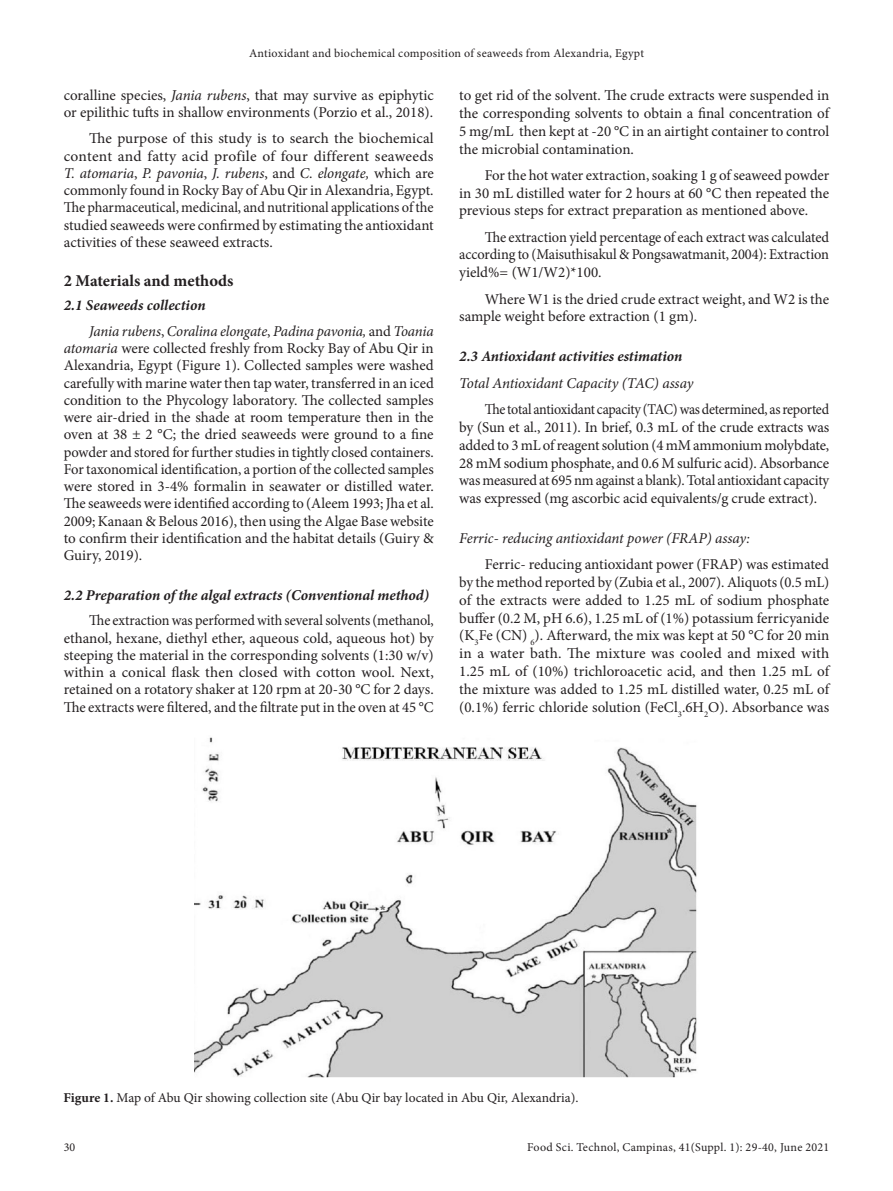
<style>
.page{position:relative;width:893px;height:1191px;background:#fff}
.page>*{position:absolute;margin:0;border:0;box-sizing:border-box;transform-origin:0 0}
.Heading1{font:700 16.5px "Minion Pro";color:#231f20}
.Paragraph{font:15px/17.2px "Minion Pro";color:#231f20;text-align:justify}
.Paragraph-2{font:15px/17.7px "Minion Pro";color:#231f20;text-align:justify;scale:.94 1}
.Paragraph-3{font:15px/17.2px "Minion Pro";color:#231f20;text-align:justify;scale:.95 1}
.Heading2{font:italic 700 15px "Minion Pro";letter-spacing:-.005em;color:#231f20}
.Heading3{font:italic 15px "Minion Pro";letter-spacing:-.005em;color:#231f20}
.Heading3Alt{font:italic 15px "Minion Pro";letter-spacing:-.01em;color:#231f20}
.Heading2Alt{font:italic 700 15px "Minion Pro";color:#231f20}
.FigureCaption{font:13.5px "Minion Pro";color:#231f20}
.t1{font:12px "Minion Pro";letter-spacing:.025em;color:#231f20}
.s1{font-style:italic}
.s2{font-weight:700}
</style>
<div class="page">
<img style="left:194px;top:737px;width:503px;height:341px">
<p class="t1" style="left:249px;top:45px;width:397px">Antioxidant and biochemical composition of seaweeds from Alexandria, Egypt</p>
<p class="Paragraph" style="left:64px;top:87px;width:371px">coralline species, <span class="s1">Jania rubens</span>, that may survive as epiphytic or epilithic tufts in shallow environments (Porzio et al., 2018).</p>
<p class="Paragraph" style="left:64px;top:130px;width:371px;text-indent:26px">The purpose of this study is to search the biochemical content and fatty acid profile of four different seaweeds <span class="s1">T. atomaria</span>, <span class="s1">P. pavonia</span>, <span class="s1">J. rubens</span>, and <span class="s1">C. elongate,</span> which are commonly found in Rocky Bay of Abu Qir in Alexandria, Egypt.<br>The pharmaceutical, medicinal, and nutritional applications of the studied seaweeds were confirmed by estimating the antioxidant activities of these seaweed extracts.</p>
<p class="Heading1" style="left:64px;top:271px;width:171px">2 Materials and methods</p>
<p class="Heading2Alt" style="left:64px;top:295px;width:143px">2.1 Seaweeds collection</p>
<p class="Paragraph" style="left:64px;top:322px;width:372px;text-indent:26px"><span class="s1">Jania rubens</span>, <span class="s1">Coralina elongate</span>, <span class="s1">Padina pavonia,</span> and <span class="s1">Toania atomaria</span> were collected freshly from Rocky Bay of Abu Qir in Alexandria, Egypt (Figure 1). Collected samples were washed carefully with marine water then tap water, transferred in an iced condition to the Phycology laboratory. The collected samples were air-dried in the shade at room temperature then in the oven at 38 ± 2 °C; the dried seaweeds were ground to a fine powder and stored for further studies in tightly closed containers.<br>For taxonomical identification, a portion of the collected samples were stored in 3-4% formalin in seawater or distilled water.<br>The seaweeds were identified according to (Aleem 1993; Jha et al.<br>2009; Kanaan &amp; Belous 2016), then using the Algae Base website to confirm their identification and the habitat details (Guiry &amp; Guiry, 2019).</p>
<p class="Heading2" style="left:64px;top:584px;width:367px">2.2 Preparation of the algal extracts (Conventional method)</p>
<p class="Paragraph-3" style="left:64px;top:612px;width:391px;text-indent:26px">The extraction was performed with several solvents (methanol, ethanol, hexane, diethyl ether, aqueous cold, aqueous hot) by steeping the material in the corresponding solvents (1:30 w/v) within a conical flask then closed with cotton wool. Next, retained on a rotatory shaker at 120 rpm at 20-30 °C for 2 days.<br>The extracts were filtered, and the filtrate put in the oven at 45 °C</p>
<p class="Paragraph" style="left:459px;top:87px;width:371px;line-height:17.7px">to get rid of the solvent. The crude extracts were suspended in the corresponding solvents to obtain a final concentration of 5 mg/mL then kept at -20 °C in an airtight container to control the microbial contamination.</p>
<p class="Paragraph" style="left:459px;top:166px;width:371px;line-height:17.7px;text-indent:26px">For the hot water extraction, soaking 1 g of seaweed powder in 30 mL distilled water for 2 hours at 60 °C then repeated the previous steps for extract preparation as mentioned above.</p>
<p class="Paragraph" style="left:459px;top:228px;width:371px;line-height:17.7px;text-indent:26px">The extraction yield percentage of each extract was calculated according to (Maisuthisakul &amp; Pongsawatmanit, 2004): Extraction yield%= (W1/W2)*100.</p>
<p class="Paragraph" style="left:459px;top:290px;width:371px;line-height:17.7px;text-indent:26px">Where W1 is the dried crude extract weight, and W2 is the sample weight before extraction (1 gm).</p>
<p class="Heading2" style="left:459px;top:345px;width:225px">2.3 Antioxidant activities estimation</p>
<p class="Heading3Alt" style="left:459px;top:373px;width:236px">Total Antioxidant Capacity (TAC) assay</p>
<p class="Paragraph-2" style="left:459px;top:401px;width:395px;text-indent:26px">The total antioxidant capacity (TAC) was determined, as reported by (Sun et al., 2011). In brief, 0.3 mL of the crude extracts was added to 3 mL of reagent solution (4 mM ammonium molybdate, 28 mM sodium phosphate, and 0.6 M sulfuric acid). Absorbance was measured at 695 nm against a blank). Total antioxidant capacity was expressed (mg ascorbic acid equivalents/g crude extract).</p>
<p class="Heading3" style="left:459px;top:528px;width:292px">Ferric- reducing antioxidant power (FRAP) assay:</p>
<p class="Paragraph" style="left:459px;top:556px;width:372px;line-height:17.7px;text-indent:26px">Ferric- reducing antioxidant power (FRAP) was estimated by the method reported by (Zubia et al., 2007). Aliquots (0.5 mL) of the extracts were added to 1.25 mL of sodium phosphate buffer (0.2 M, pH 6.6), 1.25 mL of (1%) potassium ferricyanide (K<sub>3</sub>Fe (CN) <sub>6</sub>). Afterward, the mix was kept at 50 °C for 20 min in a water bath. The mixture was cooled and mixed with 1.25 mL of (10%) trichloroacetic acid, and then 1.25 mL of the mixture was added to 1.25 mL distilled water, 0.25 mL of (0.1%) ferric chloride solution (FeCl<sub>3</sub>.6H<sub>2</sub>O). Absorbance was</p>
<p class="FigureCaption" style="left:64px;top:1088px;width:517px"><span class="s2">Figure 1.</span> Map of Abu Qir showing collection site (Abu Qir bay located in Abu Qir, Alexandria).</p>
<p class="t1" style="left:527px;top:1139px;width:304px">Food Sci. Technol, Campinas, 41(Suppl. 1): 29-40, June 2021</p>
</div>
